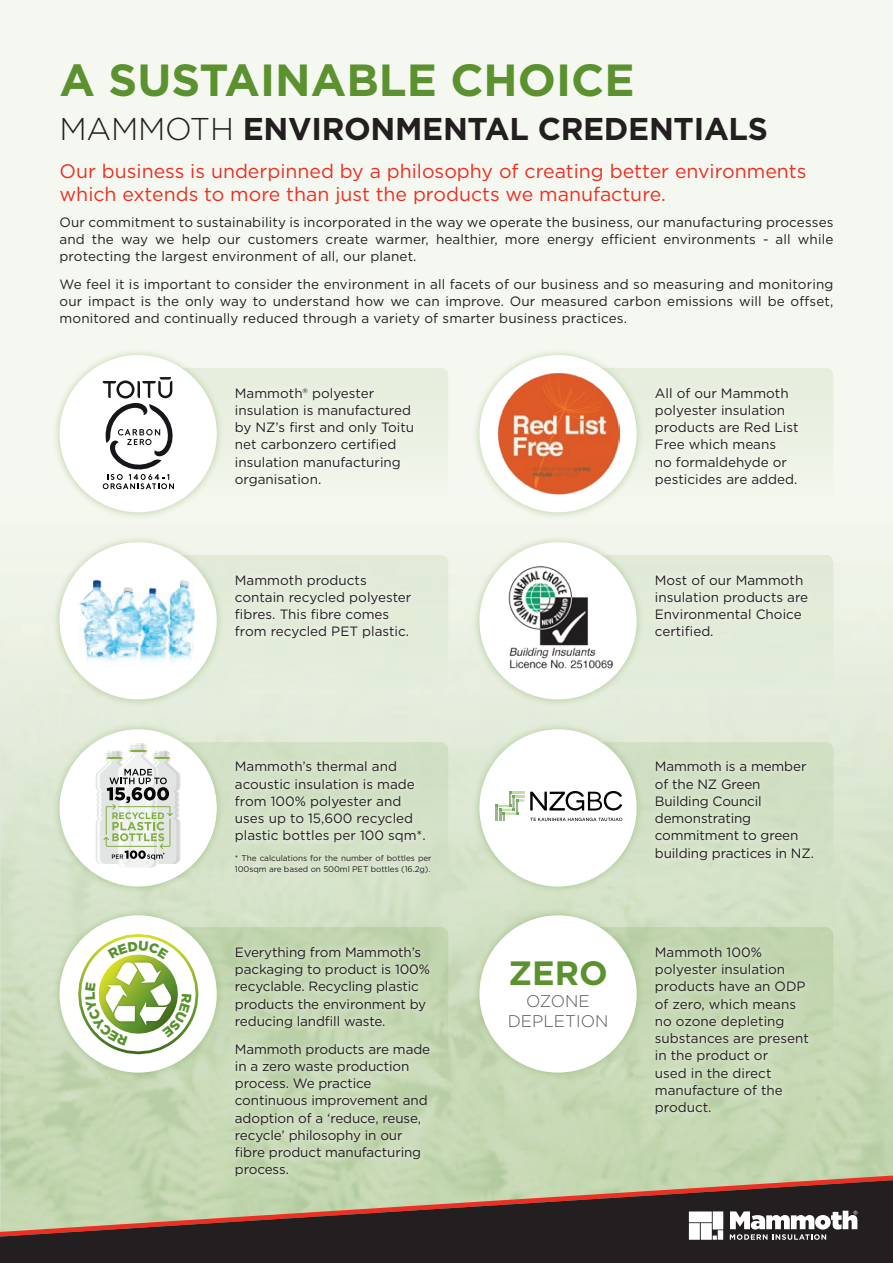
<style>
.page{position:relative;width:893px;height:1263px;background:#fff}
.page>*{position:absolute;margin:0;border:0;box-sizing:border-box;transform-origin:0 0}
.t1{font:700 45px "Gotham";color:#5b922f}
.t2{font:700 33.75px "Gotham";color:#5b922f}
.t3{font:700 31.5px "Gotham";letter-spacing:-.01em;color:#231f20}
.t4{font:19.5px/23.2px "Gotham";color:#ee2e22}
.t5{font:300 16.8px/20.2px "Gotham";color:#57585a;text-align:center}
.t6{font:13.5px/17.2px "Gotham";color:#231f20}
.t7{font:8.25px/10.5px "Gotham";letter-spacing:-.01em;color:#231f20}
.s1{font-weight:300}
</style>
<div class="page">
<img style="left:0;top:0;width:1px;height:1248px">
<svg style="left:0;top:1175px;width:893px;height:5px;background:#c3cda8"></svg>
<svg style="left:0;top:1180px;width:893px;height:83px;background:#5e574b"></svg>
<div style="left:689px;top:1223px;width:11px;height:17px;background:#fff"></div>
<div style="left:701px;top:1223px;width:11px;height:17px;background:#fff"></div>
<div style="left:713px;top:1211px;width:10px;height:18px;background:#fff"></div>
<div style="left:689px;top:1211px;width:23px;height:11px;background:#fff"></div>
<div style="left:718px;top:1230px;width:5px;height:10px;background:#fff"></div>
<svg style="left:713px;top:1235px;width:4px;height:5px"></svg>
<svg style="left:730px;top:1211px;width:127px;height:29px"></svg>
<div style="left:138px;top:555px;width:310px;height:137px;background:#e3ecda;border-radius:8px"></div>
<div style="left:52px;top:535px;width:172px;height:172px;background:#5b922f;opacity:.35"></div>
<div style="left:60px;top:542px;width:157px;height:157px;background:#fff;border-radius:50%"></div>
<img style="left:79px;top:579px;width:117px;height:68px">
<img style="left:86px;top:647px;width:65px;height:11px">
<img style="left:151px;top:647px;width:42px;height:11px">
<img style="left:86px;top:658px;width:106px;height:5px">
<div style="left:558px;top:927px;width:275px;height:137px;background:#c1d5ae;border-radius:8px"></div>
<div style="left:650px;top:941px;width:163px;height:178px;background:#fff;opacity:.9"></div>
<div style="left:472px;top:908px;width:172px;height:172px;background:#5b922f;opacity:.35"></div>
<div style="left:479px;top:915px;width:158px;height:157px;background:#fff;border-radius:50%"></div>
<div style="left:558px;top:742px;width:275px;height:137px;background:#d1e0c4;border-radius:8px"></div>
<div style="left:650px;top:756px;width:168px;height:109px;background:#d5e2c8"></div>
<div style="left:472px;top:722px;width:172px;height:172px;background:#5b922f;opacity:.35"></div>
<div style="left:479px;top:729px;width:158px;height:157px;background:#fff;border-radius:50%"></div>
<svg style="left:496px;top:792px;width:28px;height:29px"></svg>
<svg style="left:530px;top:791px;width:92px;height:19px"></svg>
<svg style="left:530px;top:818px;width:92px;height:3px"></svg>
<div style="left:138px;top:927px;width:310px;height:137px;background:#c0d4ad;border-radius:8px"></div>
<div style="left:230px;top:941px;width:205px;height:241px;background:#fff;opacity:.9"></div>
<div style="left:52px;top:908px;width:172px;height:172px;background:#5b922f;opacity:.35"></div>
<div style="left:60px;top:915px;width:157px;height:157px;background:#fff;border-radius:50%"></div>
<div style="left:138px;top:742px;width:310px;height:137px;background:#d2e0c5;border-radius:8px"></div>
<div style="left:230px;top:756px;width:200px;height:92px;background:#d6e3ca"></div>
<div style="left:52px;top:722px;width:172px;height:172px;background:#5b922f;opacity:.35"></div>
<div style="left:60px;top:729px;width:157px;height:157px;background:#fff;border-radius:50%"></div>
<svg style="left:92px;top:743px;width:92px;height:125px"></svg>
<div style="left:230px;top:849px;width:206px;height:29px;background:#d7e4cb"></div>
<div style="left:558px;top:368px;width:275px;height:137px;background:#ecf2e6;border-radius:8px"></div>
<div style="left:472px;top:348px;width:172px;height:172px;background:#5b922f;opacity:.35"></div>
<div style="left:479px;top:355px;width:158px;height:157px;background:#fff;border-radius:50%"></div>
<img style="left:497px;top:373px;width:122px;height:122px">
<div style="left:558px;top:555px;width:275px;height:137px;background:#e3ecda;border-radius:8px"></div>
<div style="left:472px;top:535px;width:172px;height:172px;background:#5b922f;opacity:.35"></div>
<div style="left:479px;top:542px;width:158px;height:157px;background:#fff;border-radius:50%"></div>
<img style="left:504px;top:560px;width:115px;height:114px">
<div style="left:138px;top:368px;width:310px;height:137px;background:#ecf2e6;border-radius:8px"></div>
<div style="left:52px;top:348px;width:172px;height:172px;background:#5b922f;opacity:.35"></div>
<div style="left:60px;top:355px;width:157px;height:157px;background:#fff;border-radius:50%"></div>
<svg style="left:103px;top:377px;width:71px;height:112px"></svg>
<svg style="left:72px;top:928px;width:133px;height:132px"></svg>
<h1 class="t1" style="left:60px;top:50px;width:577px">A SUSTAINABLE CHOICE</h1>
<h3 class="t3" style="left:60px;top:108px;width:710px"><span class="s1">MAMMOTH</span> ENVIRONMENTAL CREDENTIALS</h3>
<h3 class="t4" style="left:60px;top:159px;width:748px">Our business is underpinned by a philosophy of creating better environments which extends to more than just the products we manufacture.</h3>
<p class="t6" style="left:60px;top:213px;width:775px;text-align:justify">Our commitment to sustainability is incorporated in the way we operate the business, our manufacturing processes and the way we help our customers create warmer, healthier, more energy efficient environments - all while protecting the largest environment of all, our planet.</p>
<p class="t6" style="left:60px;top:275px;width:775px;text-align:justify">We feel it is important to consider the environment in all facets of our business and so measuring and monitoring our impact is the only way to understand how we can improve. Our measured carbon emissions will be offset, monitored and continually reduced through a variety of smarter business practices.</p>
<p class="t6" style="left:235px;top:384px;width:181px">Mammoth® polyester insulation is manufactured by NZ’s first and only Toitu net carbonzero certified insulation manufacturing organisation.</p>
<p class="t6" style="left:235px;top:571px;width:178px">Mammoth products contain recycled polyester fibres. This fibre comes from recycled PET plastic.</p>
<p class="t6" style="left:235px;top:758px;width:192px">Mammoth’s thermal and acoustic insulation is made from 100% polyester and uses up to 15,600 recycled plastic bottles per 100 sqm*.</p>
<p class="t7" style="left:235px;top:853px;width:198px">* The calculations for the number of bottles per<br>100sqm are based on 500ml PET bottles (16.2g).</p>
<p class="t6" style="left:235px;top:943px;width:197px">Everything from Mammoth’s packaging to product is 100% recyclable. Recycling plastic products the environment by reducing landfill waste.</p>
<p class="t6" style="left:235px;top:1040px;width:197px">Mammoth products are made in a zero waste production process. We practice continuous improvement and adoption of a ‘reduce, reuse, recycle’ philosophy in our fibre product manufacturing process.</p>
<p class="t6" style="left:655px;top:384px;width:145px">All of our Mammoth polyester insulation products are Red List<br>Free which means<br>no formaldehyde or pesticides are added.</p>
<p class="t6" style="left:655px;top:571px;width:155px">Most of our Mammoth insulation products are<br>Environmental Choice certified.</p>
<h2 class="t2" style="left:508px;top:950px;width:101px">ZERO</h2>
<p class="t5" style="left:508px;top:990px;width:102px">OZONE<br>DEPLETION</p>
<p class="t6" style="left:655px;top:758px;width:161px">Mammoth is a member of the NZ Green<br>Building Council demonstrating commitment to green building practices in NZ.</p>
<p class="t6" style="left:655px;top:943px;width:156px">Mammoth 100% polyester insulation products have an ODP of zero, which means no ozone depleting substances are present in the product or<br>used in the direct manufacture of the product.</p>
</div>
